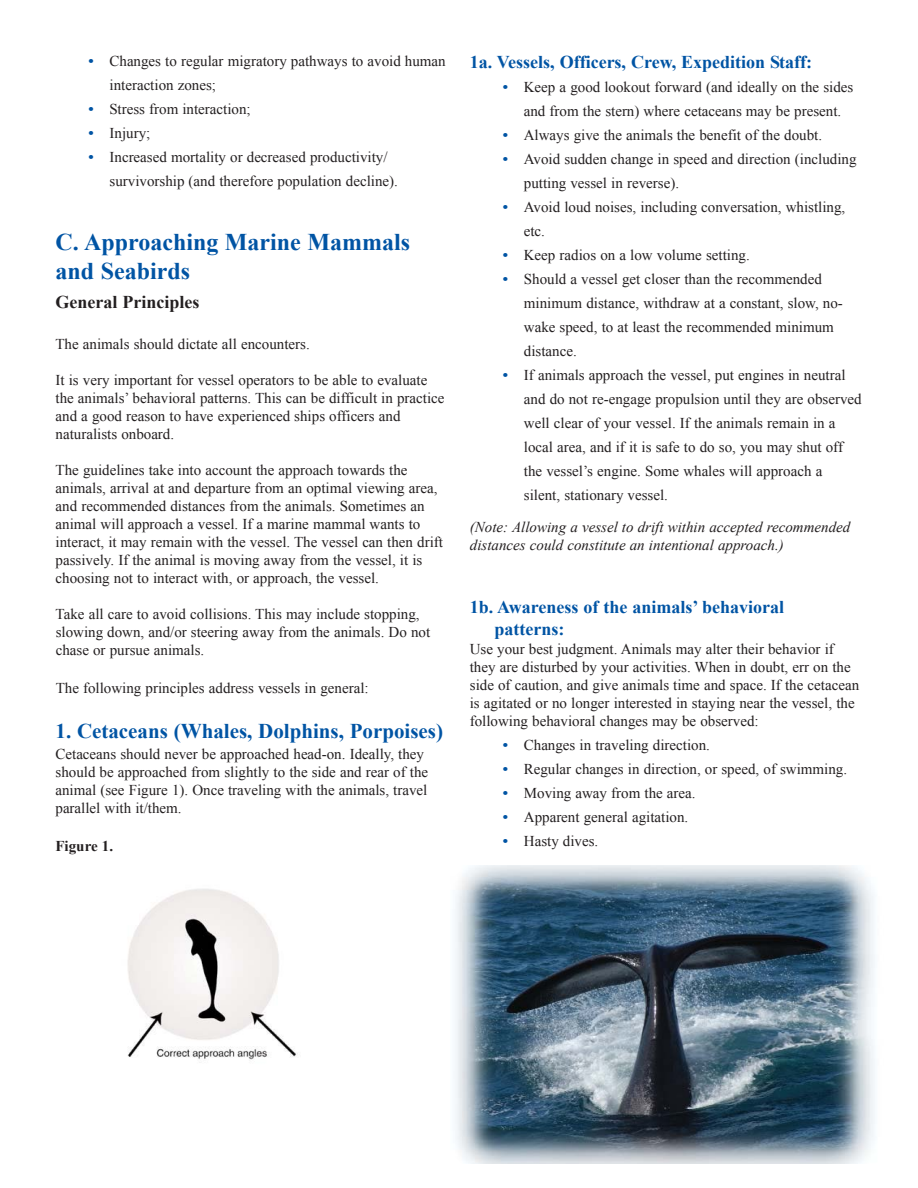
<style>
.page{position:relative;width:918px;height:1188px;background:#fff}
.page>*{position:absolute;margin:0;border:0;box-sizing:border-box;transform-origin:0 0}
.t1{font:700 24px/28.8px "Times New Roman";color:#0054a4}
.t2{font:700 21px "Times New Roman";color:#0054a4}
.t3{font:700 18px/21.6px "Times New Roman";color:#0054a4}
.t4{font:700 18px "Times New Roman";color:#231f20}
.t5{font:15px/18px "Times New Roman";color:#231f20}
.t6{font:italic 15px/18px "Times New Roman";color:#231f20}
.t7{font:700 15px "Times New Roman";color:#231f20}
.s1{font-weight:700;color:#0054a4}
</style>
<div class="page">
<img style="left:127px;top:889px;width:171px;height:171px">
<img style="left:454px;top:865px;width:421px;height:298px">
<p class="t5" style="left:110px;top:49px;width:338px;line-height:24px;text-indent:-21px"><span class="s1">•</span> Changes to regular migratory pathways to avoid human interaction zones;</p>
<p class="t5" style="left:88px;top:100px;width:164px"><span class="s1">•</span> Stress from interaction;</p>
<p class="t5" style="left:88px;top:124px;width:63px"><span class="s1">•</span> Injury;</p>
<p class="t5" style="left:110px;top:145px;width:290px;line-height:24px;text-indent:-21px"><span class="s1">•</span> Increased mortality or decreased productivity/ survivorship (and therefore population decline).</p>
<p class="t1" style="left:56px;top:227px;width:356px">C. Approaching Marine Mammals and Seabirds</p>
<p class="t4" style="left:56px;top:289px;width:145px">General Principles</p>
<p class="t5" style="left:56px;top:335px;width:256px">The animals should dictate all encounters.</p>
<p class="t5" style="left:56px;top:371px;width:391px">It is very important for vessel operators to be able to evaluate the animals’ behavioral patterns. This can be difficult in practice and a good reason to have experienced ships officers and naturalists onboard.</p>
<p class="t5" style="left:56px;top:461px;width:389px">The guidelines take into account the approach towards the animals, arrival at and departure from an optimal viewing area, and recommended distances from the animals. Sometimes an animal will approach a vessel. If a marine mammal wants to interact, it may remain with the vessel. The vessel can then drift passively. If the animal is moving away from the vessel, it is choosing not to interact with, or approach, the vessel.</p>
<p class="t5" style="left:56px;top:605px;width:376px">Take all care to avoid collisions. This may include stopping, slowing down, and/or steering away from the animals. Do not chase or pursue animals.</p>
<p class="t5" style="left:56px;top:679px;width:315px">The following principles address vessels in general:</p>
<p class="t2" style="left:56px;top:717px;width:389px">1. Cetaceans (Whales, Dolphins, Porpoises)</p>
<p class="t5" style="left:56px;top:745px;width:374px">Cetaceans should never be approached head-on. Ideally, they should be approached from slightly to the side and rear of the animal (see Figure 1). Once traveling with the animals, travel parallel with it/them.</p>
<p class="t7" style="left:55px;top:836px;width:59px">Figure 1.</p>
<p class="t3" style="left:470px;top:51px;width:344px">1a. Vessels, Officers, Crew, Expedition Staff:</p>
<p class="t5" style="left:524px;top:75px;width:331px;line-height:24px;text-indent:-21px"><span class="s1">•</span> Keep a good lookout forward (and ideally on the sides and from the stern) where cetaceans may be present.</p>
<p class="t5" style="left:503px;top:126px;width:321px"><span class="s1">•</span> Always give the animals the benefit of the doubt.</p>
<p class="t5" style="left:524px;top:147px;width:334px;line-height:24px;text-indent:-21px"><span class="s1">•</span> Avoid sudden change in speed and direction (including putting vessel in reverse).</p>
<p class="t5" style="left:524px;top:195px;width:323px;line-height:24px;text-indent:-21px"><span class="s1">•</span> Avoid loud noises, including conversation, whistling, etc.</p>
<p class="t5" style="left:503px;top:246px;width:249px"><span class="s1">•</span> Keep radios on a low volume setting.</p>
<p class="t5" style="left:524px;top:267px;width:321px;line-height:24px;text-indent:-21px"><span class="s1">•</span> Should a vessel get closer than the recommended minimum distance, withdraw at a constant, slow, no&shy;wake speed, to at least the recommended minimum distance.</p>
<p class="t5" style="left:524px;top:363px;width:339px;line-height:24px;text-indent:-21px"><span class="s1">•</span> If animals approach the vessel, put engines in neutral and do not re-engage propulsion until they are observed well clear of your vessel. If the animals remain in a local area, and if it is safe to do so, you may shut off the vessel’s engine. Some whales will approach a silent, stationary vessel.</p>
<p class="t6" style="left:470px;top:517px;width:382px">(Note: Allowing a vessel to drift within accepted recommended distances could constitute an intentional approach.)</p>
<p class="t3" style="left:495px;top:596px;width:291px;text-indent:-25px">1b. Awareness of the animals’ behavioral patterns:</p>
<p class="t5" style="left:470px;top:640px;width:391px">Use your best judgment. Animals may alter their behavior if they are disturbed by your activities. When in doubt, err on the side of caution, and give animals time and space. If the cetacean is agitated or no longer interested in staying near the vessel, the following behavioral changes may be observed:</p>
<p class="t5" style="left:503px;top:736px;width:209px"><span class="s1">•</span> Changes in traveling direction.</p>
<p class="t5" style="left:503px;top:760px;width:346px"><span class="s1">•</span> Regular changes in direction, or speed, of swimming.</p>
<p class="t5" style="left:503px;top:784px;width:194px"><span class="s1">•</span> Moving away from the area.</p>
<p class="t5" style="left:503px;top:808px;width:187px"><span class="s1">•</span> Apparent general agitation.</p>
<p class="t5" style="left:503px;top:832px;width:97px"><span class="s1">•</span> Hasty dives.</p>
</div>
